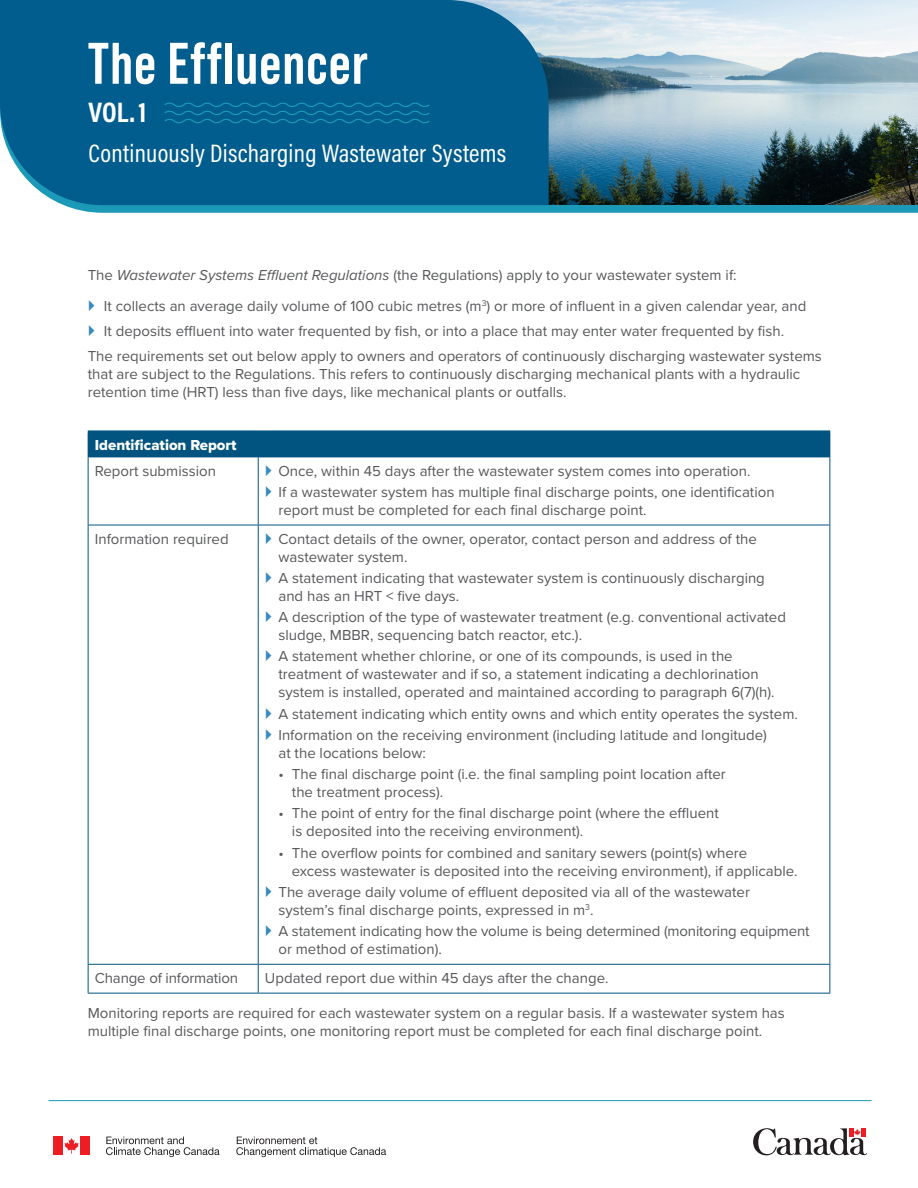
<style>
.page{position:relative;width:918px;height:1188px;background:#fff}
.page>*{position:absolute;margin:0;border:0;box-sizing:border-box;transform-origin:0 0}
.Publication_title{font:700 58.5px "Bebas Neue Pro";letter-spacing:.02em;color:#fff}
.Publication_title_vol{font:700 28.5px "Acumin Pro Cond";color:#fff}
.Publication_sub_title{font:25.5px "Acumin Pro Cond";letter-spacing:.01em;color:#fff}
.body_text{font:15px/18px "Proxima Nova";color:#57585a}
.Table_body{font:15px "Proxima Nova";color:#57585a}
.Table_headers{font:15px "Proxima Nova Extrabld";color:#fff}
.s1{font-style:italic}
</style>
<div class="page">
<svg style="left:64px;top:205px;width:854px;height:8px;background:#259cb9"></svg>
<img style="left:549px;top:0;width:369px;height:205px">
<div style="left:0;top:0;width:549px;height:205px;background:#005d8d"></div>
<svg style="left:64px;top:1138px;width:15px;height:16px"></svg>
<div style="left:53px;top:1137px;width:9px;height:18px;background:#ee1d23"></div>
<div style="left:81px;top:1137px;width:9px;height:18px;background:#ee1d23"></div>
<svg style="left:236px;top:1137px;width:150px;height:20px"></svg>
<svg style="left:106px;top:1137px;width:113px;height:20px"></svg>
<svg style="left:753px;top:1128px;width:114px;height:28px"></svg>
<div style="left:88px;top:432px;width:742px;height:25px;background:#00547f"></div>
<svg style="left:830px;top:965px;width:1px;height:28px"></svg>
<hr style="left:258px;top:993px;width:572px;height:1px;background:#00547f">
<hr style="left:258px;top:457px;width:1px;height:68px;background:#00547f">
<svg style="left:88px;top:965px;width:1px;height:28px"></svg>
<svg style="left:258px;top:965px;width:1px;height:28px"></svg>
<hr style="left:88px;top:993px;width:170px;height:1px;background:#00547f">
<hr style="left:88px;top:525px;width:1px;height:439px;background:#00547f">
<hr style="left:88px;top:964px;width:170px;height:1px;background:#00547f">
<hr style="left:88px;top:457px;width:1px;height:68px;background:#00547f">
<hr style="left:830px;top:457px;width:1px;height:68px;background:#00547f">
<hr style="left:88px;top:525px;width:170px;height:1px;background:#00547f">
<hr style="left:88px;top:430px;width:170px;height:3px;background:#00547f">
<hr style="left:258px;top:430px;width:572px;height:3px;background:#00547f">
<svg style="left:830px;top:433px;width:1px;height:24px"></svg>
<hr style="left:88px;top:457px;width:170px;height:1px;background:#00547f">
<hr style="left:258px;top:457px;width:572px;height:1px;background:#00547f">
<hr style="left:258px;top:525px;width:572px;height:1px;background:#00547f">
<hr style="left:258px;top:525px;width:1px;height:439px;background:#00547f">
<hr style="left:830px;top:525px;width:1px;height:439px;background:#00547f">
<hr style="left:258px;top:964px;width:572px;height:1px;background:#00547f">
<hr style="left:49px;top:1100px;width:823px;height:1px;background:#1c99b7">
<svg style="left:163px;top:101px;width:268px;height:24px;background:#046693"></svg>
<p class="Publication_title" style="left:88px;top:30px;width:281px">The Effluencer</p>
<p class="Publication_title_vol" style="left:89px;top:93px;width:59px">VOL.1</p>
<p class="Publication_sub_title" style="left:89px;top:137px;width:419px">Continuously Discharging Wastewater Systems</p>
<p class="body_text" style="left:88px;top:265px;width:650px">The <span class="s1">Wastewater Systems Effluent Regulations</span> (the Regulations) apply to your wastewater system if:</p>
<p class="body_text" style="left:104px;top:297px;width:704px">It collects an average daily volume of 100 cubic metres (m<sup>3</sup>) or more of influent in a given calendar year, and</p>
<p class="body_text" style="left:104px;top:321px;width:682px">It deposits effluent into water frequented by fish, or into a place that may enter water frequented by fish.</p>
<p class="body_text" style="left:88px;top:346px;width:736px">The requirements set out below apply to owners and operators of continuously discharging wastewater systems that are subject to the Regulations. This refers to continuously discharging mechanical plants with a hydraulic retention time (HRT) less than five days, like mechanical plants or outfalls.</p>
<p class="Table_headers" style="left:95px;top:434px;width:143px">Identification Report</p>
<p class="body_text" style="left:95px;top:461px;width:123px">Report submission</p>
<p class="body_text" style="left:278px;top:461px;width:474px">Once, within 45 days after the wastewater system comes into operation.</p>
<p class="body_text" style="left:278px;top:482px;width:498px">If a wastewater system has multiple final discharge points, one identification report must be completed for each final discharge point.</p>
<p class="body_text" style="left:95px;top:529px;width:135px">Information required</p>
<p class="body_text" style="left:278px;top:529px;width:480px">Contact details of the owner, operator, contact person and address of the wastewater system.</p>
<p class="body_text" style="left:278px;top:568px;width:488px">A statement indicating that wastewater system is continuously discharging and has an HRT &lt; five days.</p>
<p class="body_text" style="left:278px;top:607px;width:509px">A description of the type of wastewater treatment (e.g. conventional activated sludge, MBBR, sequencing batch reactor, etc.).</p>
<p class="body_text" style="left:278px;top:647px;width:498px">A statement whether chlorine, or one of its compounds, is used in the treatment of wastewater and if so, a statement indicating a dechlorination system is installed, operated and maintained according to paragraph 6(7)(h).</p>
<p class="body_text" style="left:278px;top:704px;width:521px">A statement indicating which entity owns and which entity operates the system.</p>
<p class="body_text" style="left:278px;top:725px;width:490px">Information on the receiving environment (including latitude and longitude) at the locations below:</p>
<p class="body_text" style="left:292px;top:764px;width:435px;text-indent:-14px">• The final discharge point (i.e. the final sampling point location after the treatment process).</p>
<p class="body_text" style="left:292px;top:804px;width:428px;text-indent:-14px">• The point of entry for the final discharge point (where the effluent is deposited into the receiving environment).</p>
<p class="body_text" style="left:292px;top:843px;width:507px;text-indent:-14px">• The overflow points for combined and sanitary sewers (point(s) where<br>excess wastewater is deposited into the receiving environment), if applicable.</p>
<p class="body_text" style="left:278px;top:882px;width:473px">The average daily volume of effluent deposited via all of the wastewater system’s final discharge points, expressed in m<sup>3</sup>.</p>
<p class="body_text" style="left:278px;top:921px;width:533px">A statement indicating how the volume is being determined (monitoring equipment or method of estimation).</p>
<p class="Table_body" style="left:95px;top:967px;width:145px">Change of information</p>
<p class="Table_body" style="left:265px;top:967px;width:345px">Updated report due within 45 days after the change.</p>
<p class="body_text" style="left:88px;top:1004px;width:699px">Monitoring reports are required for each wastewater system on a regular basis. If a wastewater system has multiple final discharge points, one monitoring report must be completed for each final discharge point.</p>
</div>
